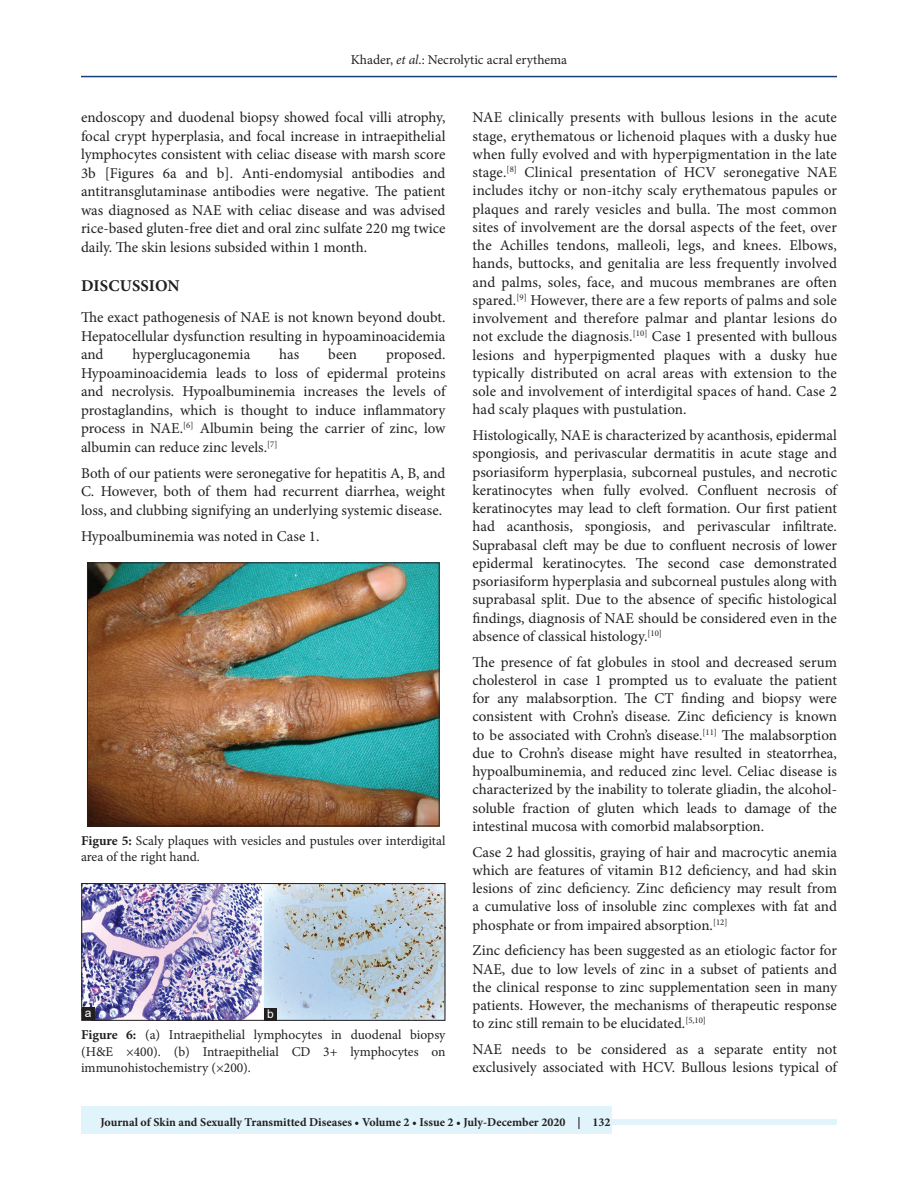
<style>
.page{position:relative;width:918px;height:1188px;background:#fff}
.page>*{position:absolute;margin:0;border:0;box-sizing:border-box;transform-origin:0 0}
.t1{font:700 16.5px "Minion Pro";letter-spacing:.01em;color:#231f20}
.TX{font:15px/18.3px "Minion Pro";color:#231f20;text-align:justify}
.FGC{font:13.5px/16.5px "Minion Pro";color:#231f20}
.JF{font:700 12px "Minion Pro";color:#231f20}
.LABEL{font:12px "Arial";color:#fff}
.s1{font-style:italic}
.s2{font-weight:700}
</style>
<div class="page">
<hr style="left:81px;top:76px;width:756px;height:1px;background:#164077">
<div style="left:81px;top:1119px;width:756px;height:6px;background:#e1f4fc"></div>
<div style="left:81px;top:1106px;width:531px;height:28px;background:#e1f4fc"></div>
<img style="left:89px;top:565px;width:348px;height:259px">
<div style="left:87px;top:563px;width:352px;height:263px;border:1px solid #231f20"></div>
<img style="left:84px;top:885px;width:359px;height:134px">
<div style="left:82px;top:883px;width:363px;height:138px;border:1px solid #231f20"></div>
<div style="left:264px;top:1008px;width:13px;height:12px;background:#231f20"></div>
<div style="left:82px;top:1007px;width:13px;height:13px;background:#231f20"></div>
<p class="FGC" style="left:351px;top:51px;width:218px">Khader, <span class="s1">et al</span>.: Necrolytic acral erythema</p>
<p class="TX" style="left:81px;top:108px;width:366px">endoscopy and duodenal biopsy showed focal villi atrophy, focal crypt hyperplasia, and focal increase in intraepithelial lymphocytes consistent with celiac disease with marsh score 3b [Figures 6a and b]. Anti-endomysial antibodies and antitransglutaminase antibodies were negative. The patient was diagnosed as NAE with celiac disease and was advised rice-based gluten-free diet and oral zinc sulfate 220 mg twice daily. The skin lesions subsided within 1 month.</p>
<h1 class="t1" style="left:81px;top:275px;width:100px">DISCUSSION</h1>
<p class="TX" style="left:81px;top:308px;width:366px">The exact pathogenesis of NAE is not known beyond doubt.<br>Hepatocellular dysfunction resulting in hypoaminoacidemia and</p>
<p class="TX" style="left:81px;top:345px;width:366px;text-indent:305px">proposed.<br>Hypoaminoacidemia leads to loss of epidermal proteins and necrolysis. Hypoalbuminemia increases the levels of prostaglandins, which is thought to induce inflammatory process in NAE.<sup>[6]</sup> Albumin being the carrier of zinc, low albumin can reduce zinc levels.<sup>[7]</sup></p>
<p class="TX" style="left:81px;top:464px;width:366px">Both of our patients were seronegative for hepatitis A, B, and C. However, both of them had recurrent diarrhea, weight loss, and clubbing signifying an underlying systemic disease.</p>
<p class="TX" style="left:81px;top:527px;width:240px">Hypoalbuminemia was noted in Case 1.</p>
<p class="TX" style="left:132px;top:345px;width:119px">hyperglucagonemia</p>
<p class="TX" style="left:279px;top:345px;width:22px">has</p>
<p class="TX" style="left:328px;top:345px;width:30px">been</p>
<p class="FGC" style="left:81px;top:832px;width:366px"><span class="s2">Figure 5:</span> Scaly plaques with vesicles and pustules over interdigital area of the right hand.</p>
<p class="LABEL" style="left:85px;top:1005px;width:8px">a</p>
<p class="LABEL" style="left:267px;top:1006px;width:8px">b</p>
<p class="FGC" style="left:81px;top:1027px;width:366px;text-align:justify"><span class="s2">Figure 6:</span> (a) Intraepithelial lymphocytes in duodenal biopsy (H&amp;E ×400). (b) Intraepithelial CD 3+ lymphocytes on immunohistochemistry (×200).</p>
<p class="TX" style="left:472px;top:108px;width:366px">NAE clinically presents with bullous lesions in the acute stage, erythematous or lichenoid plaques with a dusky hue when fully evolved and with hyperpigmentation in the late stage.<sup>[8]</sup> Clinical presentation of HCV seronegative NAE includes itchy or non-itchy scaly erythematous papules or plaques and rarely vesicles and bulla. The most common sites of involvement are the dorsal aspects of the feet, over the Achilles tendons, malleoli, legs, and knees. Elbows, hands, buttocks, and genitalia are less frequently involved and palms, soles, face, and mucous membranes are often spared.<sup>[9]</sup> However, there are a few reports of palms and sole involvement and therefore palmar and plantar lesions do not exclude the diagnosis.<sup>[10]</sup> Case 1 presented with bullous lesions and hyperpigmented plaques with a dusky hue typically distributed on acral areas with extension to the sole and involvement of interdigital spaces of hand. Case 2 had scaly plaques with pustulation.</p>
<p class="TX" style="left:472px;top:426px;width:366px">Histologically, NAE is characterized by acanthosis, epidermal spongiosis, and perivascular dermatitis in acute stage and psoriasiform hyperplasia, subcorneal pustules, and necrotic keratinocytes when fully evolved. Confluent necrosis of keratinocytes may lead to cleft formation. Our first patient had acanthosis, spongiosis, and perivascular infiltrate.<br>Suprabasal cleft may be due to confluent necrosis of lower epidermal keratinocytes. The second case demonstrated psoriasiform hyperplasia and subcorneal pustules along with suprabasal split. Due to the absence of specific histological findings, diagnosis of NAE should be considered even in the absence of classical histology.<sup>[10]</sup></p>
<p class="TX" style="left:472px;top:653px;width:366px">The presence of fat globules in stool and decreased serum cholesterol in case 1 prompted us to evaluate the patient for any malabsorption. The CT finding and biopsy were consistent with Crohn’s disease. Zinc deficiency is known to be associated with Crohn’s disease.<sup>[11]</sup> The malabsorption due to Crohn’s disease might have resulted in steatorrhea, hypoalbuminemia, and reduced zinc level. Celiac disease is characterized by the inability to tolerate gliadin, the alcohol&shy;soluble fraction of gluten which leads to damage of the intestinal mucosa with comorbid malabsorption.</p>
<p class="TX" style="left:472px;top:843px;width:366px">Case 2 had glossitis, graying of hair and macrocytic anemia which are features of vitamin B12 deficiency, and had skin lesions of zinc deficiency. Zinc deficiency may result from a cumulative loss of insoluble zinc complexes with fat and phosphate or from impaired absorption.<sup>[12]</sup></p>
<p class="TX" style="left:472px;top:941px;width:366px">Zinc deficiency has been suggested as an etiologic factor for NAE, due to low levels of zinc in a subset of patients and the clinical response to zinc supplementation seen in many patients. However, the mechanisms of therapeutic response to zinc still remain to be elucidated.<sup>[5,10]</sup></p>
<p class="TX" style="left:472px;top:1040px;width:366px">NAE needs to be considered as a separate entity not exclusively associated with HCV. Bullous lesions typical of</p>
<p class="JF" style="left:100px;top:1113px;width:512px">Journal of Skin and Sexually Transmitted Diseases • Volume 2 • Issue 2 • July-December 2020 | 132</p>
</div>
